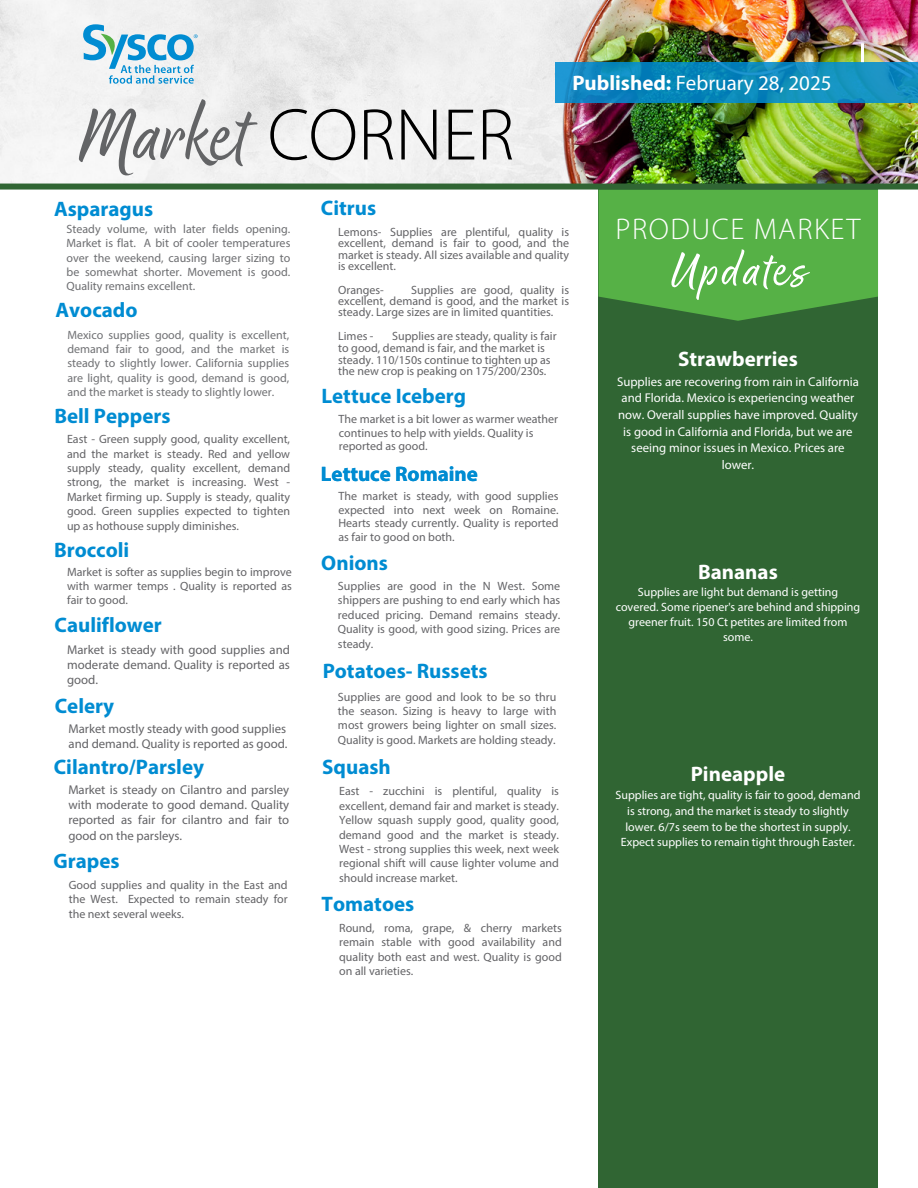
<style>
.page{position:relative;width:918px;height:1188px;background:#fff}
.page>*{position:absolute;margin:0;border:0;box-sizing:border-box;transform-origin:0 0}
.t1{font:86.25px "Good Karma Smooth";color:#636466}
.t2{font:54px "Good Karma Smooth";letter-spacing:.05em;color:#fff}
.t3{font:300 30px "Myriad Pro";letter-spacing:.05em;color:#fff}
.t4{font:700 21px "Myriad Pro";color:#008cd2}
.t5{font:700 21px "Myriad Pro";color:#fff}
.t6{font:21px "Myriad Pro";color:#fff}
.t7{font:12.75px/15.3px "Myriad Pro";color:#636366;text-align:justify}
.t8{font:12.75px/16.6px "Myriad Pro";color:#fff;text-align:center}
.t9{font:12px/14.4px "Myriad Pro";color:#636366;text-align:justify}
.t10{font:12px/14.9px "Myriad Pro";color:#fff;text-align:center}
.t11{font:12px/14.2px "Myriad Pro";color:#707174;text-align:justify}
.t12{font:12px/14.4px "Myriad Pro";color:#6d6e71;text-align:justify}
.s1{font-family:"Myriad Pro";font-weight:300;font-size:73.8px;color:#000}
.s2{font-weight:700}
</style>
<div class="page">
<img style="left:0;top:0;width:918px;height:184px">
<div style="left:598px;top:190px;width:280px;height:998px;background:#306533"></div>
<svg style="left:598px;top:190px;width:280px;height:131px"></svg>
<svg style="left:83px;top:24px;width:115px;height:60px"></svg>
<svg style="left:555px;top:62px;width:363px;height:41px"></svg>
<hr style="left:861px;top:43px;width:3px;height:19px;background:#fff">
<div style="left:0;top:184px;width:918px;height:6px;background:#306533"></div>
<h1 class="t1" style="left:80px;top:85px;width:436px">Market <span class="s1">CORNER</span></h1>
<h3 class="t6" style="left:572px;top:70px;width:261px"><span class="s2">Published:</span> February 28, 2025</h3>
<h3 class="t4" style="left:54px;top:196px;width:101px">Asparagus</h3>
<p class="t12" style="left:67px;top:221px;width:225px">Steady volume, with later fields opening.<br>Market is flat. A bit of cooler temperatures over the weekend, causing larger sizing to be somewhat shorter. Movement is good.<br>Quality remains excellent.</p>
<h3 class="t4" style="left:55px;top:297px;width:84px">Avocado</h3>
<p class="t11" style="left:67px;top:327px;width:223px">Mexico supplies good, quality is excellent, demand fair to good, and the market is steady to slightly lower. California supplies are light, quality is good, demand is good, and the market is steady to slightly lower.</p>
<h3 class="t4" style="left:54px;top:403px;width:118px">Bell Peppers</h3>
<p class="t9" style="left:67px;top:432px;width:225px">East - Green supply good, quality excellent, and the market is steady. Red and yellow supply steady, quality excellent, demand strong, the market is increasing. West - Market firming up. Supply is steady, quality good. Green supplies expected to tighten up as hothouse supply diminishes.</p>
<h3 class="t4" style="left:54px;top:536px;width:77px">Broccoli</h3>
<p class="t9" style="left:67px;top:564px;width:226px">Market is softer as supplies begin to improve with warmer temps . Quality is reported as fair to good.</p>
<p class="t7" style="left:67px;top:641px;width:224px">Market is steady with good supplies and moderate demand. Quality is reported as good.</p>
<p class="t7" style="left:69px;top:721px;width:221px">Market mostly steady with good supplies and demand. Quality is reported as good.</p>
<h3 class="t4" style="left:54px;top:754px;width:152px">Cilantro/Parsley</h3>
<h3 class="t4" style="left:55px;top:611px;width:109px">Cauliflower</h3>
<h3 class="t4" style="left:55px;top:692px;width:61px">Celery</h3>
<p class="t7" style="left:68px;top:782px;width:222px">Market is steady on Cilantro and parsley with moderate to good demand. Quality reported as fair for cilantro and fair to good on the parsleys.</p>
<p class="t9" style="left:69px;top:878px;width:220px">Good supplies and quality in the East and the West. Expected to remain steady for the next several weeks.</p>
<h3 class="t4" style="left:54px;top:847px;width:68px">Grapes</h3>
<h3 class="t4" style="left:321px;top:195px;width:57px">Citrus</h3>
<p class="t9" style="left:338px;top:226px;width:232px;line-height:11.4px">Lemons- Supplies are plentiful, quality is excellent, demand is fair to good, and the market is steady. All sizes available and quality is excellent.</p>
<p class="t9" style="left:338px;top:283px;width:47px">Oranges-</p>
<p class="t9" style="left:338px;top:284px;width:232px;line-height:11.2px;text-indent:73px">Supplies are good, quality is excellent, demand is good, and the market is steady. Large sizes are in limited quantities.</p>
<p class="t9" style="left:338px;top:329px;width:37px">Limes -</p>
<p class="t9" style="left:338px;top:330px;width:220px;line-height:11.7px;text-align:left;text-indent:54px">Supplies are steady, quality is fair to good, demand is fair, and the market is steady. 110/150s continue to tighten up as the new crop is peaking on 175/200/230s.</p>
<p class="t9" style="left:339px;top:412px;width:221px;line-height:13.6px;text-align:left">The market is a bit lower as warmer weather continues to help with yields. Quality is reported as good.</p>
<h3 class="t4" style="left:322px;top:383px;width:146px">Lettuce Iceberg</h3>
<h3 class="t4" style="left:321px;top:460px;width:159px">Lettuce Romaine</h3>
<p class="t9" style="left:338px;top:489px;width:222px;line-height:13.6px">The market is steady, with good supplies expected into next week on Romaine.<br>Hearts steady currently. Quality is reported as fair to good on both.</p>
<h3 class="t4" style="left:321px;top:550px;width:68px">Onions</h3>
<p class="t9" style="left:338px;top:579px;width:224px">Supplies are good in the N West. Some shippers are pushing to end early which has reduced pricing. Demand remains steady.<br>Quality is good, with good sizing. Prices are steady.</p>
<h3 class="t4" style="left:323px;top:657px;width:166px">Potatoes- Russets</h3>
<p class="t9" style="left:338px;top:689px;width:220px">Supplies are good and look to be so thru the season. Sizing is heavy to large with most growers being lighter on small sizes.<br>Quality is good. Markets are holding steady.</p>
<h3 class="t4" style="left:322px;top:753px;width:70px">Squash</h3>
<p class="t9" style="left:339px;top:784px;width:221px">East - zucchini is plentiful, quality is excellent, demand fair and market is steady.<br>Yellow squash supply good, quality good, demand good and the market is steady.<br>West - strong supplies this week, next week regional shift will cause lighter volume and should increase market.</p>
<h3 class="t4" style="left:322px;top:891px;width:94px">Tomatoes</h3>
<p class="t9" style="left:339px;top:920px;width:224px">Round, roma, grape, &amp; cherry markets remain stable with good availability and quality both east and west. Quality is good on all varieties.</p>
<h3 class="t3" style="left:615px;top:211px;width:247px">PRODUCE MARKET</h3>
<h2 class="t2" style="left:670px;top:239px;width:137px">Updates</h2>
<h3 class="t5" style="left:678px;top:345px;width:121px">Strawberries</h3>
<p class="t8" style="left:617px;top:373px;width:243px">Supplies are recovering from rain in California and Florida. Mexico is experiencing weather now. Overall supplies have improved. Quality is good in California and Florida, but we are seeing minor issues in Mexico. Prices are lower.</p>
<h3 class="t5" style="left:698px;top:558px;width:81px">Bananas</h3>
<p class="t10" style="left:616px;top:584px;width:246px">Supplies are light but demand is getting covered. Some ripener's are behind and shipping greener fruit. 150 Ct petites are limited from some.</p>
<h3 class="t5" style="left:691px;top:760px;width:96px">Pineapple</h3>
<p class="t10" style="left:616px;top:787px;width:246px;line-height:15.6px">Supplies are tight, quality is fair to good, demand is strong, and the market is steady to slightly lower. 6/7s seem to be the shortest in supply.<br>Expect supplies to remain tight through Easter.</p>
</div>
